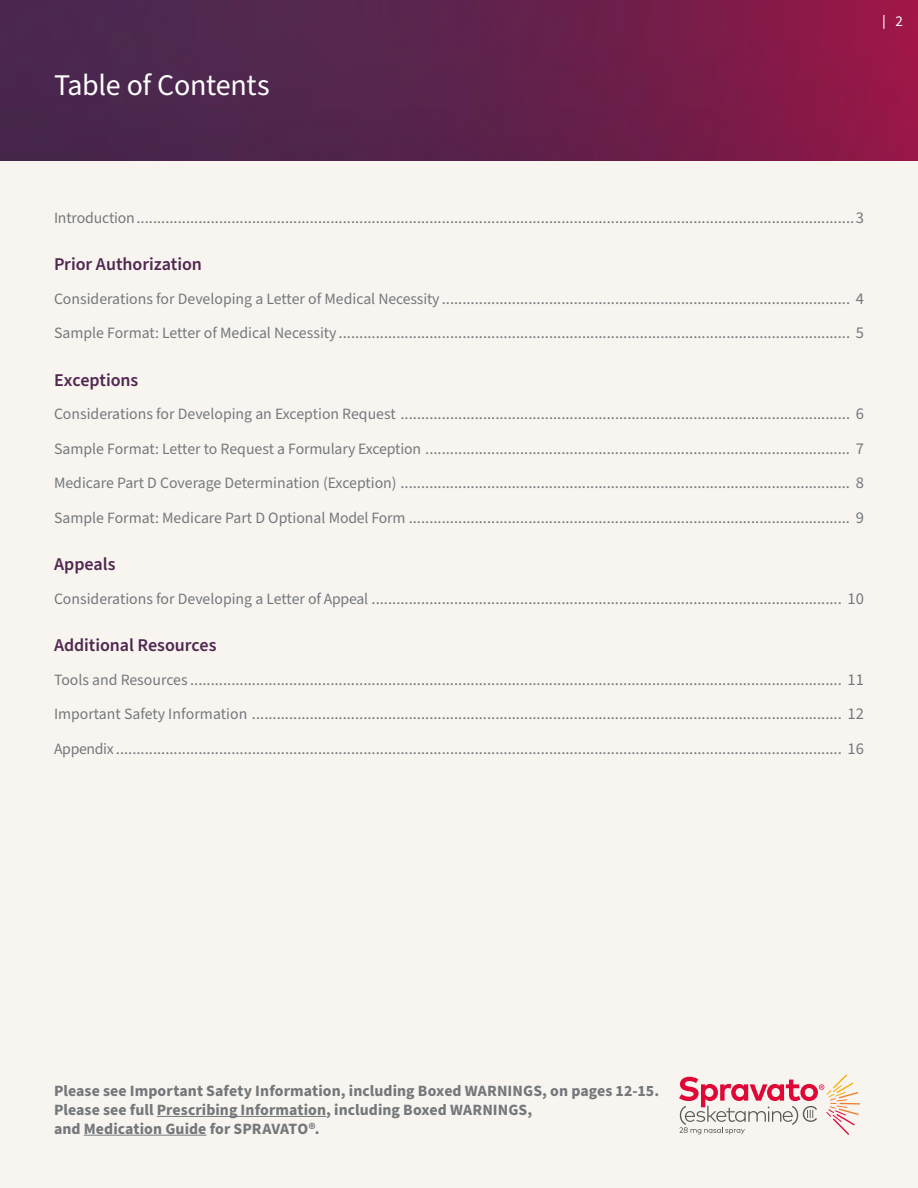
<style>
.page{position:relative;width:918px;height:1188px;background:#fff}
.page>*{position:absolute;margin:0;border:0;box-sizing:border-box;transform-origin:0 0}
.t1{font:30px "Source Sans Pro";letter-spacing:-.015em;color:#fff}
.t2{font:600 18px "Source Sans Pro";letter-spacing:-.005em;color:#51284f}
.t3{font:16.5px/34.5px "Source Sans Pro";color:#75787b;text-align:justify}
.t4{font:700 15.75px/18.8px "Source Sans Pro";letter-spacing:.005em;color:#75787b}
.t5{font:15px "Source Sans Pro";color:#fff}
.s1{font-size:15.75px}
</style>
<div class="page">
<div style="left:0;top:135px;width:918px;height:1053px;background:#f8f5f1"></div>
<hr style="left:157px;top:1116px;width:169px;height:1px;background:#75787b">
<hr style="left:84px;top:1135px;width:123px;height:1px;background:#75787b">
<svg style="left:679px;top:1074px;width:181px;height:61px"></svg>
<img style="left:0;top:0;width:918px;height:161px">
<svg style="left:883px;top:15px;width:1px;height:14px"></svg>
<h1 class="t1" style="left:54px;top:64px;width:217px">Table of Contents</h1>
<p class="t5" style="left:896px;top:11px;width:9px">2</p>
<p class="t3" style="left:54px;top:201px;width:812px"><span class="s1">Introduction</span>.............................................................................................................................................................................. 3</p>
<p class="t2" style="left:54px;top:252px;width:149px">Prior Authorization</p>
<p class="t3" style="left:54px;top:282px;width:812px"><span class="s1">Considerations for Developing a Letter of Medical Necessity</span> ................................................................................................... 4<br><span class="s1">Sample Format: Letter of Medical Necessity</span> ............................................................................................................................ 5</p>
<p class="t2" style="left:54px;top:368px;width:86px">Exceptions</p>
<p class="t3" style="left:54px;top:397px;width:812px"><span class="s1">Considerations for Developing an Exception Request</span> ............................................................................................................. 6<br><span class="s1">Sample Format: Letter to Request a Formulary Exception</span> ....................................................................................................... 7<br><span class="s1">Medicare Part D Coverage Determination (Exception)</span> ............................................................................................................. 8<br><span class="s1">Sample Format: Medicare Part D Optional Model Form</span> ........................................................................................................... 9</p>
<p class="t2" style="left:54px;top:552px;width:63px">Appeals</p>
<p class="t3" style="left:54px;top:582px;width:811px"><span class="s1">Considerations for Developing a Letter of Appeal</span> .................................................................................................................. 10</p>
<p class="t2" style="left:54px;top:633px;width:164px">Additional Resources</p>
<p class="t3" style="left:54px;top:663px;width:812px"><span class="s1">Tools and Resources</span> .............................................................................................................................................................. 11<br><span class="s1">Important Safety Information</span> ............................................................................................................................................... 12<br><span class="s1">Appendix</span> ................................................................................................................................................................................ 16</p>
<p class="t4" style="left:54px;top:1082px;width:607px">Please see Important Safety Information, including Boxed WARNINGS, on pages 12-15.</p>
<p class="t4" style="left:54px;top:1101px;width:480px">Please see full Prescribing Information, including Boxed WARNINGS, and Medication Guide for SPRAVATO®.</p>
</div>
